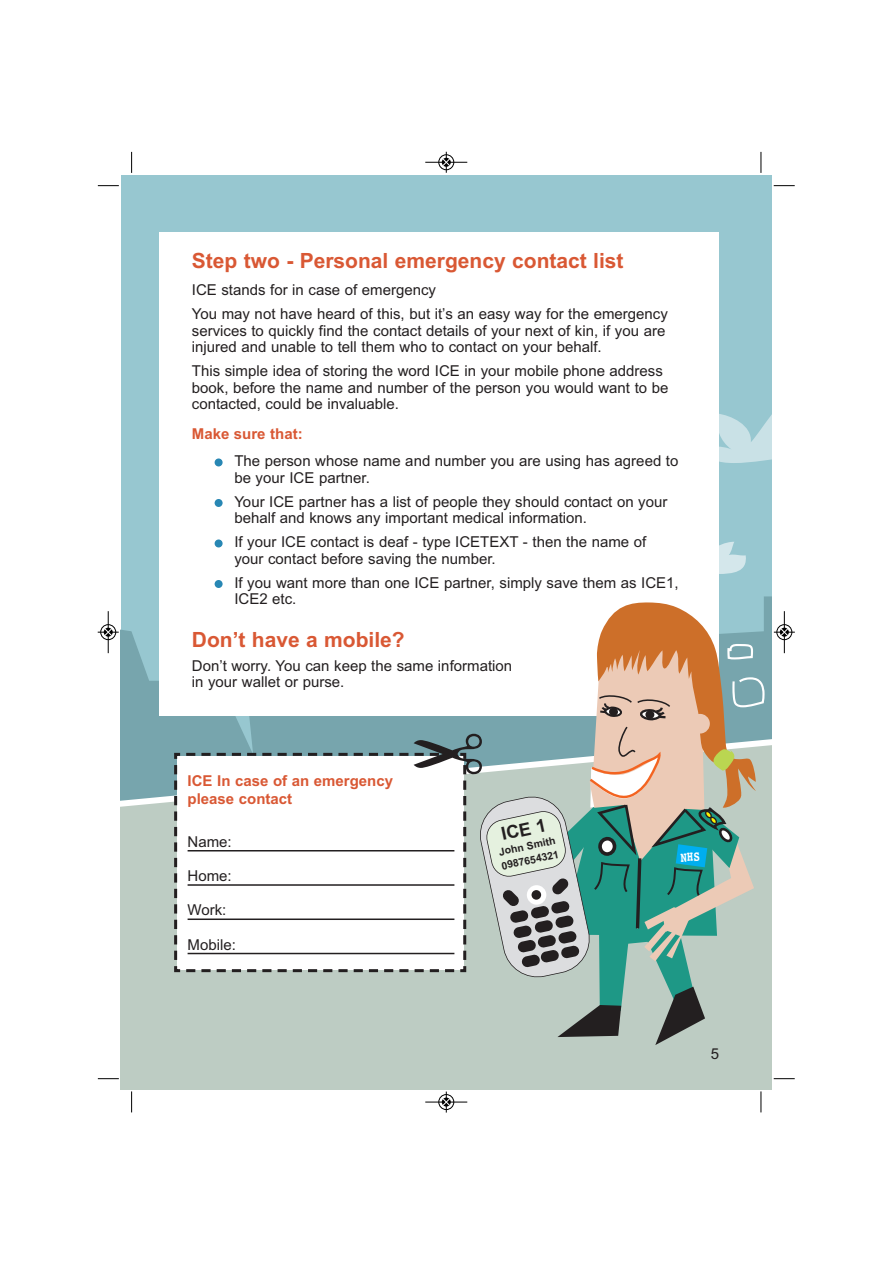
<style>
.page{position:relative;width:893px;height:1263px;background:#fff}
.page>*{position:absolute;margin:0;border:0;box-sizing:border-box;transform-origin:0 0}
.t1{font:700 21px "Arial";color:#d95834}
.t2{font:700 18px "Arial";color:#231f20}
.t3{font:15px/16.5px "Arial";color:#231f20}
.t4{font:700 15px/18px "Arial";color:#d95834}
.t5{font:700 10.5px/14.2px "Arial";color:#231f20}
</style>
<div class="page">
<div style="left:121px;top:175px;width:651px;height:819px;background:#97c7d0"></div>
<svg style="left:129px;top:578px;width:643px;height:127px"></svg>
<svg style="left:121px;top:705px;width:651px;height:384px;background:#b7c8c1"></svg>
<svg style="left:718px;top:495px;width:28px;height:83px"></svg>
<svg style="left:718px;top:384px;width:54px;height:79px"></svg>
<div style="left:159px;top:232px;width:559px;height:484px;background:#fff"></div>
<div style="left:215px;top:458px;width:8px;height:8px;background:#2887b4;border-radius:50%"></div>
<div style="left:215px;top:499px;width:8px;height:8px;background:#2887b4;border-radius:50%"></div>
<div style="left:215px;top:539px;width:8px;height:8px;background:#2887b4;border-radius:50%"></div>
<div style="left:215px;top:580px;width:8px;height:8px;background:#2887b4;border-radius:50%"></div>
<svg style="left:131px;top:152px;width:1px;height:21px"></svg>
<svg style="left:98px;top:185px;width:21px;height:1px"></svg>
<svg style="left:760px;top:152px;width:2px;height:21px"></svg>
<svg style="left:774px;top:185px;width:21px;height:1px"></svg>
<svg style="left:131px;top:1091px;width:1px;height:21px"></svg>
<svg style="left:98px;top:1078px;width:21px;height:1px"></svg>
<svg style="left:760px;top:1091px;width:2px;height:21px"></svg>
<svg style="left:774px;top:1078px;width:21px;height:1px"></svg>
<div style="left:438px;top:154px;width:16px;height:16px;border:1px solid #fff;border-radius:50%"></div>
<hr style="left:425px;top:162px;width:42px;height:1px;background:#000">
<div style="left:439px;top:155px;width:15px;height:15px;border:1px solid #000;border-radius:50%"></div>
<svg style="left:442px;top:152px;width:8px;height:21px"></svg>
<div style="left:438px;top:1094px;width:16px;height:16px;border:1px solid #fff;border-radius:50%"></div>
<hr style="left:425px;top:1102px;width:42px;height:1px;background:#000">
<div style="left:439px;top:1094px;width:15px;height:16px;border:1px solid #000;border-radius:50%"></div>
<svg style="left:442px;top:1091px;width:8px;height:21px"></svg>
<svg style="left:98px;top:611px;width:31px;height:363px"></svg>
<div style="left:776px;top:624px;width:16px;height:16px;border:1px solid #fff;border-radius:50%"></div>
<hr style="left:784px;top:611px;width:1px;height:42px;background:#000">
<div style="left:777px;top:624px;width:15px;height:16px;border:1px solid #000;border-radius:50%"></div>
<svg style="left:774px;top:628px;width:21px;height:8px"></svg>
<svg style="left:173px;top:602px;width:592px;height:443px"></svg>
<h1 class="t1" style="left:192px;top:253px;width:433px">Step two - Personal emergency contact list</h1>
<p class="t3" style="left:192px;top:280px;width:478px;line-height:24px">ICE stands for in case of emergency<br>You may not have heard of this, but it’s an easy way for the emergency</p>
<p class="t3" style="left:192px;top:324px;width:475px">services to quickly find the contact details of your next of kin, if you are injured and unable to tell them who to contact on your behalf.</p>
<p class="t3" style="left:192px;top:364px;width:478px">This simple idea of storing the word ICE in your mobile phone address book, before the name and number of the person you would want to be contacted, could be invaluable.</p>
<p class="t4" style="left:192px;top:427px;width:112px">Make sure that:</p>
<p class="t3" style="left:234px;top:454px;width:446px">The person whose name and number you are using has agreed to be your ICE partner.</p>
<p class="t3" style="left:234px;top:495px;width:435px">Your ICE partner has a list of people they should contact on your behalf and knows any important medical information.</p>
<p class="t3" style="left:234px;top:535px;width:413px">If your ICE contact is deaf - type ICETEXT - then the name of your contact before saving the number.</p>
<p class="t3" style="left:234px;top:576px;width:446px">If you want more than one ICE partner, simply save them as ICE1,<br>ICE2 etc.</p>
<h1 class="t1" style="left:192px;top:631px;width:214px">Don’t have a mobile?</h1>
<p class="t3" style="left:192px;top:658px;width:322px">Don’t worry. You can keep the same information in your wallet or purse.</p>
<p class="t4" style="left:188px;top:773px;width:207px">ICE In case of an emergency please contact</p>
<p class="t3" style="left:188px;top:835px;width:46px">Name:</p>
<p class="t3" style="left:188px;top:869px;width:46px">Home:</p>
<p class="t3" style="left:188px;top:903px;width:40px">Work:</p>
<p class="t3" style="left:188px;top:937px;width:50px">Mobile:</p>
<p class="t2" style="left:500px;top:828px;width:47px;rotate:-12deg">ICE 1</p>
<p class="t5" style="left:497px;top:846px;width:60px;rotate:-12deg">John Smith<br>0987654321</p>
<p class="t3" style="left:711px;top:1047px;width:10px">5</p>
</div>
